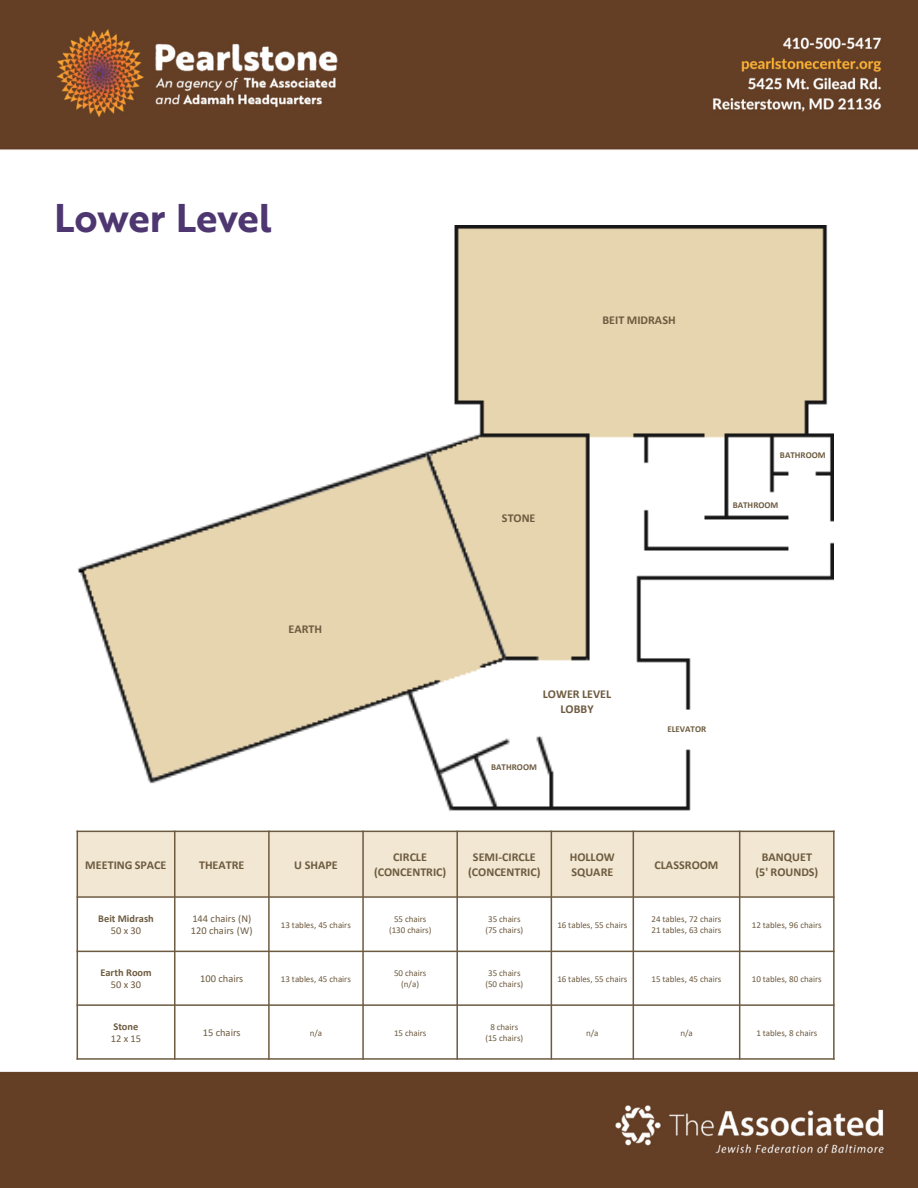
<style>
.page{position:relative;width:918px;height:1188px;background:#fff}
.page>*{position:absolute;margin:0;border:0;box-sizing:border-box;transform-origin:0 0}
.t1{font:39px "Brother 1816 Bold";color:#4e3770}
.t2{font:700 12px/14.4px "Calibri";color:#6d5b40;text-align:center}
.t3{font:10.5px/12.6px "Calibri";letter-spacing:-.005em;color:#6d5b40}
.t4{font:700 10.5px/12.6px "Calibri";color:#6d5b40;text-align:center}
.t5{font:9px/10.8px "Calibri";letter-spacing:-.005em;color:#6d5b40;text-align:center}
.t6{font:700 9px "Calibri";letter-spacing:.005em;color:#6d5b40}
.s1{font-weight:400}
</style>
<div class="page">
<img style="left:1px;top:0;width:917px;height:1188px">
<div style="left:54px;top:216px;width:810px;height:850px;background:#fff"></div>
<img style="left:77px;top:226px;width:757px;height:585px">
<div style="left:77px;top:831px;width:98px;height:66px;background:#f2e7d2"></div>
<div style="left:175px;top:831px;width:94px;height:66px;background:#f2e7d2"></div>
<div style="left:269px;top:831px;width:94px;height:66px;background:#f2e7d2"></div>
<div style="left:363px;top:831px;width:94px;height:66px;background:#f2e7d2"></div>
<div style="left:457px;top:831px;width:94px;height:66px;background:#f2e7d2"></div>
<div style="left:551px;top:831px;width:82px;height:66px;background:#f2e7d2"></div>
<div style="left:633px;top:831px;width:107px;height:66px;background:#f2e7d2"></div>
<div style="left:740px;top:831px;width:94px;height:66px;background:#f2e7d2"></div>
<hr style="left:174px;top:831px;width:1px;height:229px;background:#6d5b40">
<hr style="left:268px;top:831px;width:2px;height:229px;background:#6d5b40">
<hr style="left:362px;top:831px;width:2px;height:229px;background:#6d5b40">
<hr style="left:456px;top:831px;width:2px;height:229px;background:#6d5b40">
<hr style="left:551px;top:831px;width:1px;height:229px;background:#6d5b40">
<hr style="left:633px;top:831px;width:1px;height:229px;background:#6d5b40">
<hr style="left:739px;top:831px;width:1px;height:229px;background:#6d5b40">
<hr style="left:77px;top:896px;width:758px;height:2px;background:#6d5b40">
<hr style="left:77px;top:951px;width:758px;height:1px;background:#6d5b40">
<hr style="left:77px;top:1004px;width:758px;height:2px;background:#6d5b40">
<hr style="left:77px;top:831px;width:1px;height:229px;background:#6d5b40">
<hr style="left:833px;top:831px;width:2px;height:229px;background:#6d5b40">
<hr style="left:77px;top:831px;width:758px;height:1px;background:#6d5b40">
<hr style="left:77px;top:1058px;width:758px;height:2px;background:#6d5b40">
<div style="left:41px;top:192px;width:281px;height:100px;background:#fff"></div>
<div style="left:54px;top:204px;width:294px;height:67px;background:#fff"></div>
<p class="t1" style="left:54px;top:188px;width:219px">Lower Level</p>
<p class="t2" style="left:289px;top:622px;width:35px">EARTH</p>
<p class="t2" style="left:502px;top:511px;width:35px">STONE</p>
<p class="t2" style="left:602px;top:313px;width:75px">BEIT MIDRASH</p>
<p class="t6" style="left:780px;top:448px;width:47px">BATHROOM</p>
<p class="t6" style="left:733px;top:498px;width:47px">BATHROOM</p>
<p class="t2" style="left:543px;top:687px;width:70px">LOWER LEVEL<br>LOBBY</p>
<p class="t6" style="left:491px;top:760px;width:47px">BATHROOM</p>
<p class="t6" style="left:667px;top:722px;width:40px">ELEVATOR</p>
<p class="t2" style="left:85px;top:857px;width:83px">MEETING SPACE</p>
<p class="t2" style="left:199px;top:857px;width:47px">THEATRE</p>
<p class="t2" style="left:294px;top:857px;width:45px">U SHAPE</p>
<p class="t2" style="left:374px;top:850px;width:74px">CIRCLE (CONCENTRIC)</p>
<p class="t2" style="left:468px;top:850px;width:74px">SEMI-CIRCLE (CONCENTRIC)</p>
<p class="t2" style="left:570px;top:850px;width:46px;text-align:left">HOLLOW<br>SQUARE</p>
<p class="t2" style="left:655px;top:857px;width:65px">CLASSROOM</p>
<p class="t2" style="left:755px;top:850px;width:64px">BANQUET (5' ROUNDS)</p>
<p class="t4" style="left:98px;top:912px;width:57px">Beit Midrash<br><span class="s1">50 x 30</span></p>
<p class="t3" style="left:191px;top:912px;width:63px">144 chairs (N)<br>120 chairs (W)</p>
<p class="t5" style="left:281px;top:919px;width:71px">13 tables, 45 chairs</p>
<p class="t5" style="left:389px;top:914px;width:44px">55 chairs (130 chairs)</p>
<p class="t5" style="left:485px;top:914px;width:39px">35 chairs (75 chairs)</p>
<p class="t5" style="left:557px;top:919px;width:71px">16 tables, 55 chairs</p>
<p class="t5" style="left:652px;top:914px;width:71px;text-align:left">24 tables, 72 chairs<br>21 tables, 63 chairs</p>
<p class="t5" style="left:752px;top:919px;width:71px">12 tables, 96 chairs</p>
<p class="t4" style="left:100px;top:966px;width:53px">Earth Room<br><span class="s1">50 x 30</span></p>
<p class="t3" style="left:200px;top:972px;width:45px">100 chairs</p>
<p class="t5" style="left:281px;top:973px;width:71px">13 tables, 45 chairs</p>
<p class="t5" style="left:394px;top:968px;width:34px">50 chairs (n/a)</p>
<p class="t5" style="left:485px;top:968px;width:39px">35 chairs (50 chairs)</p>
<p class="t5" style="left:557px;top:973px;width:71px">16 tables, 55 chairs</p>
<p class="t5" style="left:652px;top:973px;width:71px">15 tables, 45 chairs</p>
<p class="t5" style="left:752px;top:973px;width:71px">10 tables, 80 chairs</p>
<p class="t4" style="left:111px;top:1020px;width:32px;text-align:left">Stone<br><span class="s1">12 x 15</span></p>
<p class="t3" style="left:203px;top:1026px;width:39px">15 chairs</p>
<p class="t5" style="left:310px;top:1027px;width:14px">n/a</p>
<p class="t5" style="left:394px;top:1027px;width:34px">15 chairs</p>
<p class="t5" style="left:485px;top:1022px;width:39px">8 chairs (15 chairs)</p>
<p class="t5" style="left:586px;top:1027px;width:14px">n/a</p>
<p class="t5" style="left:680px;top:1027px;width:14px">n/a</p>
<p class="t5" style="left:756px;top:1027px;width:62px">1 tables, 8 chairs</p>
</div>
